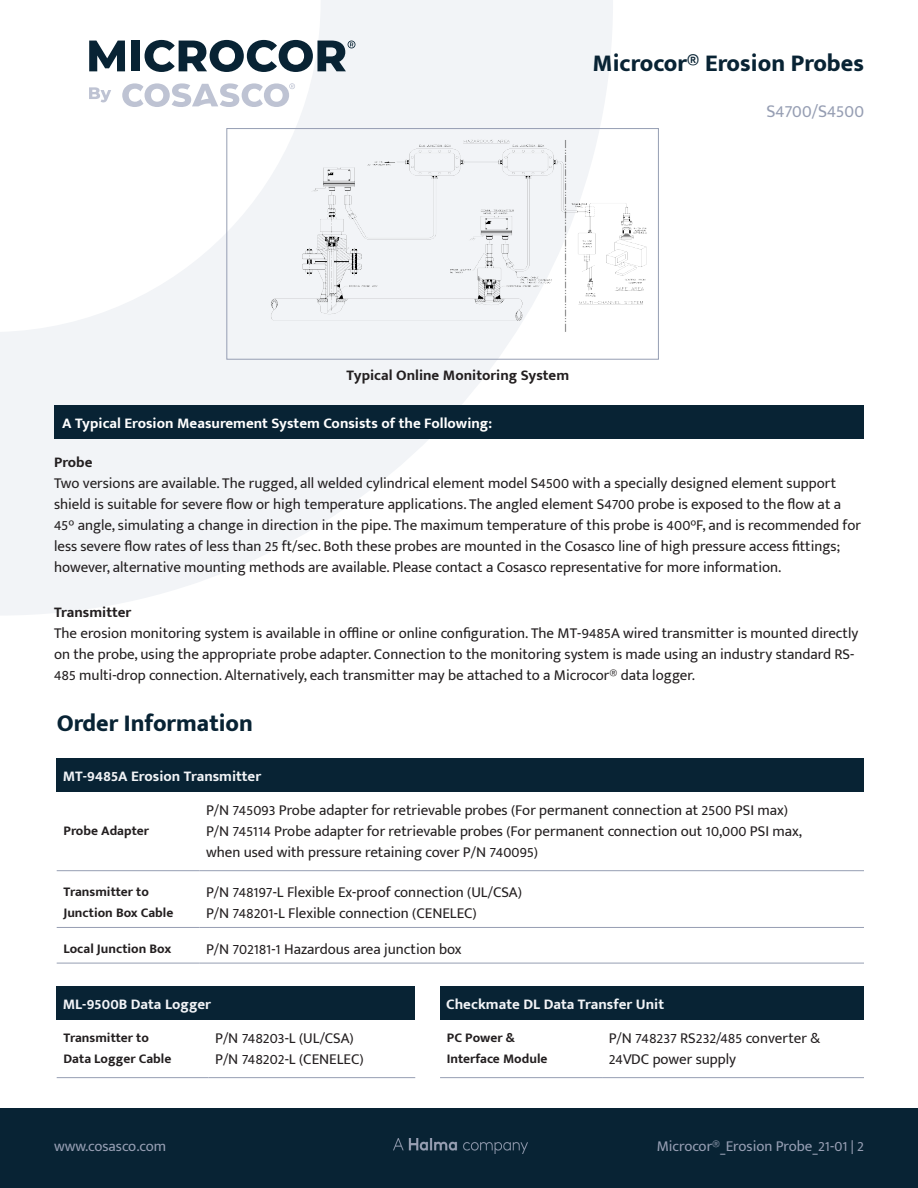
<style>
.page{position:relative;width:918px;height:1188px;background:#fff}
.page>*{position:absolute;margin:0;border:0;box-sizing:border-box;transform-origin:0 0}
.t1{font:800 24px "Mukta Mahee";color:#082334}
.t2{font:18px "Mukta Mahee";color:#969eb3}
.t3{font:15px/21px "Mukta Mahee";color:#231f20}
.t4{font:700 15px "Mukta Mahee";color:#f2f4f7}
.t5{font:700 15px "Mukta Mahee";color:#fff}
.t6{font:15px "Mukta Mahee";color:#969eb3}
.t7{font:700 15px "Mukta Mahee";color:#231f20}
.t8{font:700 13.5px "Mukta Mahee";color:#231f20}
</style>
<div class="page">
<svg style="left:0;top:0;width:613px;height:615px;fill:#f2f4f7"></svg>
<div style="left:0;top:1108px;width:918px;height:80px;background:#082334"></div>
<img style="left:394px;top:1138px;width:133px;height:16px">
<svg style="left:89px;top:41px;width:36px;height:30px"></svg>
<div style="left:131px;top:41px;width:9px;height:30px;background:#082334"></div>
<svg style="left:145px;top:40px;width:210px;height:32px"></svg>
<svg style="left:89px;top:87px;width:22px;height:15px"></svg>
<svg style="left:122px;top:83px;width:173px;height:24px"></svg>
<div style="left:54px;top:406px;width:810px;height:33px;background:#082334"></div>
<div style="left:57px;top:758px;width:807px;height:33px;background:#082334"></div>
<hr style="left:57px;top:870px;width:142px;height:1px;background:#969eb3">
<hr style="left:199px;top:870px;width:665px;height:1px;background:#969eb3">
<hr style="left:57px;top:927px;width:142px;height:1px;background:#969eb3">
<hr style="left:199px;top:927px;width:665px;height:1px;background:#969eb3">
<hr style="left:57px;top:963px;width:142px;height:1px;background:#969eb3">
<hr style="left:199px;top:963px;width:665px;height:1px;background:#969eb3">
<div style="left:57px;top:986px;width:358px;height:33px;background:#082334"></div>
<hr style="left:57px;top:1077px;width:151px;height:1px;background:#969eb3">
<hr style="left:208px;top:1077px;width:207px;height:1px;background:#969eb3">
<div style="left:440px;top:986px;width:424px;height:33px;background:#082334"></div>
<hr style="left:440px;top:1077px;width:162px;height:1px;background:#969eb3">
<hr style="left:602px;top:1077px;width:262px;height:1px;background:#969eb3">
<img style="left:267px;top:134px;width:380px;height:199px">
<div style="left:226px;top:128px;width:433px;height:232px;border:1px solid #969eb3"></div>
<p class="t1" style="left:593px;top:48px;width:273px">Microcor® Erosion Probes</p>
<p class="t7" style="left:347px;top:366px;width:224px">Typical Online Monitoring System</p>
<p class="t2" style="left:767px;top:100px;width:99px">S4700/S4500</p>
<p class="t5" style="left:62px;top:414px;width:431px">A Typical Erosion Measurement System Consists of the Following:</p>
<p class="t7" style="left:54px;top:453px;width:40px">Probe</p>
<p class="t3" style="left:54px;top:472px;width:808px">Two versions are available. The rugged, all welded cylindrical element model S4500 with a specially designed element support shield is suitable for severe flow or high temperature applications. The angled element S4700 probe is exposed to the flow at a 45° angle, simulating a change in direction in the pipe. The maximum temperature of this probe is 400°F, and is recommended for less severe flow rates of less than 25 ft/sec. Both these probes are mounted in the Cosasco line of high pressure access fittings; however, alternative mounting methods are available. Please contact a Cosasco representative for more information.</p>
<p class="t7" style="left:54px;top:603px;width:79px">Transmitter</p>
<p class="t3" style="left:54px;top:623px;width:806px">The erosion monitoring system is available in offline or online configuration. The MT-9485A wired transmitter is mounted directly on the probe, using the appropriate probe adapter. Connection to the monitoring system is made using an industry standard RS-<br>485 multi-drop connection. Alternatively, each transmitter may be attached to a Microcor® data logger.</p>
<p class="t1" style="left:57px;top:708px;width:198px">Order Information</p>
<p class="t4" style="left:63px;top:767px;width:200px">MT-9485A Erosion Transmitter</p>
<p class="t8" style="left:63px;top:823px;width:87px">Probe Adapter</p>
<p class="t8" style="left:63px;top:884px;width:87px">Transmitter to</p>
<p class="t8" style="left:63px;top:905px;width:112px">Junction Box Cable</p>
<p class="t3" style="left:206px;top:800px;width:584px">P/N 745093 Probe adapter for retrievable probes (For permanent connection at 2500 PSI max)</p>
<p class="t3" style="left:206px;top:821px;width:598px">P/N 745114 Probe adapter for retrievable probes (For permanent connection out 10,000 PSI max,</p>
<p class="t3" style="left:206px;top:842px;width:334px">when used with pressure retaining cover P/N 740095)</p>
<p class="t3" style="left:206px;top:881px;width:317px">P/N 748197-L Flexible Ex-proof connection (UL/CSA)</p>
<p class="t3" style="left:206px;top:902px;width:272px">P/N 748201-L Flexible connection (CENELEC)</p>
<p class="t8" style="left:63px;top:940px;width:109px">Local Junction Box</p>
<p class="t3" style="left:206px;top:938px;width:257px">P/N 702181-1 Hazardous area junction box</p>
<p class="t4" style="left:63px;top:995px;width:150px">ML-9500B Data Logger</p>
<p class="t8" style="left:63px;top:1030px;width:87px">Transmitter to</p>
<p class="t8" style="left:63px;top:1051px;width:109px">Data Logger Cable</p>
<p class="t3" style="left:215px;top:1027px;width:140px">P/N 748203-L (UL/CSA)</p>
<p class="t3" style="left:215px;top:1048px;width:150px">P/N 748202-L (CENELEC)</p>
<p class="t4" style="left:446px;top:995px;width:220px">Checkmate DL Data Transfer Unit</p>
<p class="t8" style="left:447px;top:1030px;width:70px">PC Power &amp;</p>
<p class="t8" style="left:447px;top:1051px;width:102px">Interface Module</p>
<p class="t3" style="left:609px;top:1027px;width:213px">P/N 748237 RS232/485 converter &amp;<br>24VDC power supply</p>
<p class="t6" style="left:54px;top:1137px;width:114px">www.cosasco.com</p>
<p class="t6" style="left:657px;top:1137px;width:209px">Microcor®_Erosion Probe_21-01 | 2</p>
</div>
